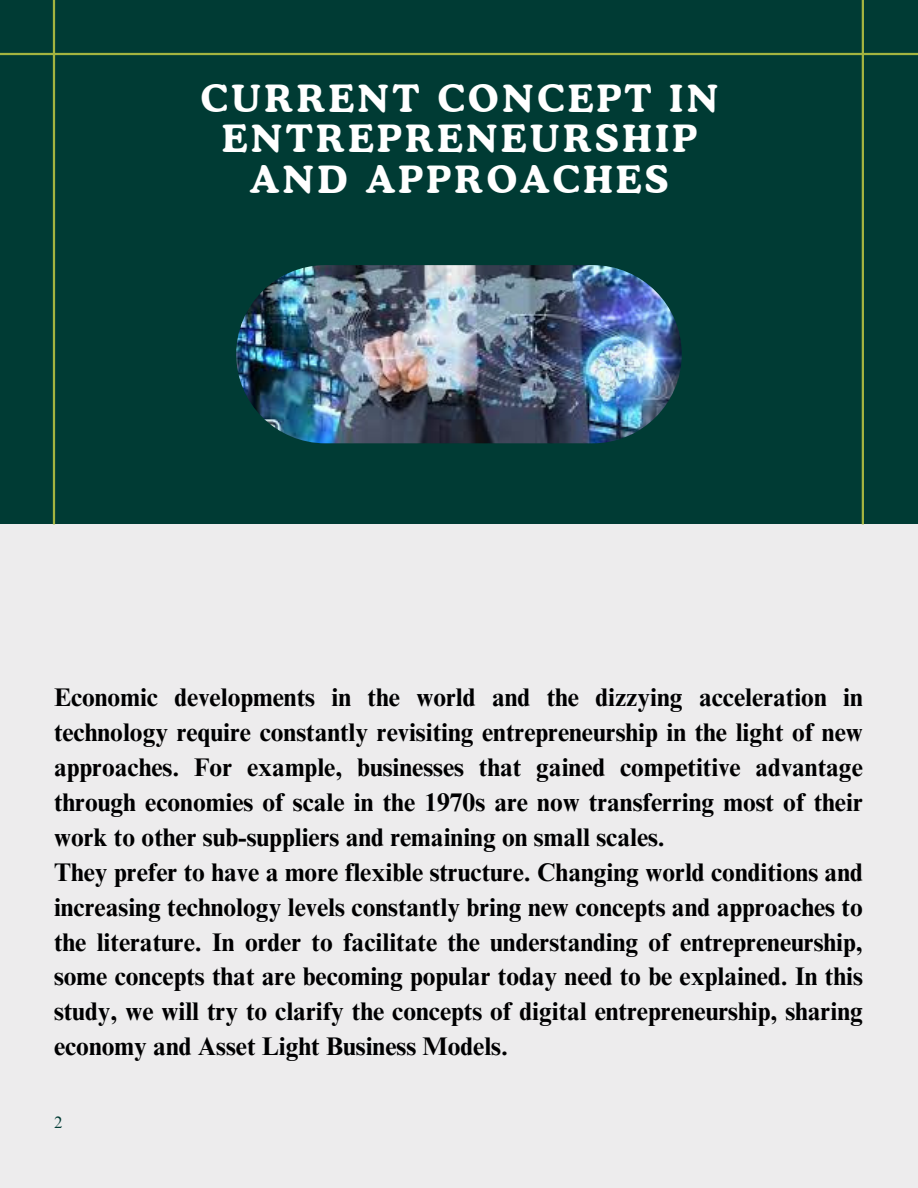
<style>
.page{position:relative;width:918px;height:1188px;background:#edeced}
.page>*{position:absolute;margin:0;border:0;box-sizing:border-box;transform-origin:0 0}
.t1{font:700 37.35px/40.5px "Cooper BT";letter-spacing:.1em;color:#fff;text-align:center}
.t2{font:700 25.5px/34.8px "Times NRMT Pro";color:#000001;text-align:justify}
.t3{font:16.5px "Times NRMT Pro";color:#003b34}
</style>
<div class="page">
<div style="left:0;top:0;width:918px;height:524px;background:#003b34"></div>
<img style="left:236px;top:265px;width:446px;height:178px;border-radius:89px">
<hr style="left:53px;top:0;width:2px;height:524px;background:#a3b440">
<hr style="left:862px;top:0;width:2px;height:524px;background:#a3b440">
<hr style="left:0;top:53px;width:918px;height:2px;background:#a3b440">
<p class="t1" style="left:201px;top:77px;width:519px">CURRENT CONCEPT IN<br>ENTREPRENEURSHIP<br>AND APPROACHES</p>
<p class="t2" style="left:54px;top:683px;width:810px">Economic developments in the world and the dizzying acceleration in technology require constantly revisiting entrepreneurship in the light of new approaches. For example, businesses that gained competitive advantage through economies of scale in the 1970s are now transferring most of their work to other sub-suppliers and remaining on small scales.</p>
<p class="t2" style="left:54px;top:858px;width:810px">They prefer to have a more flexible structure. Changing world conditions and increasing technology levels constantly bring new concepts and approaches to the literature. In order to facilitate the understanding of entrepreneurship, some concepts that are becoming popular today need to be explained. In this study, we will try to clarify the concepts of digital entrepreneurship, sharing economy and Asset Light Business Models.</p>
<p class="t3" style="left:54px;top:1116px;width:10px">2</p>
</div>
